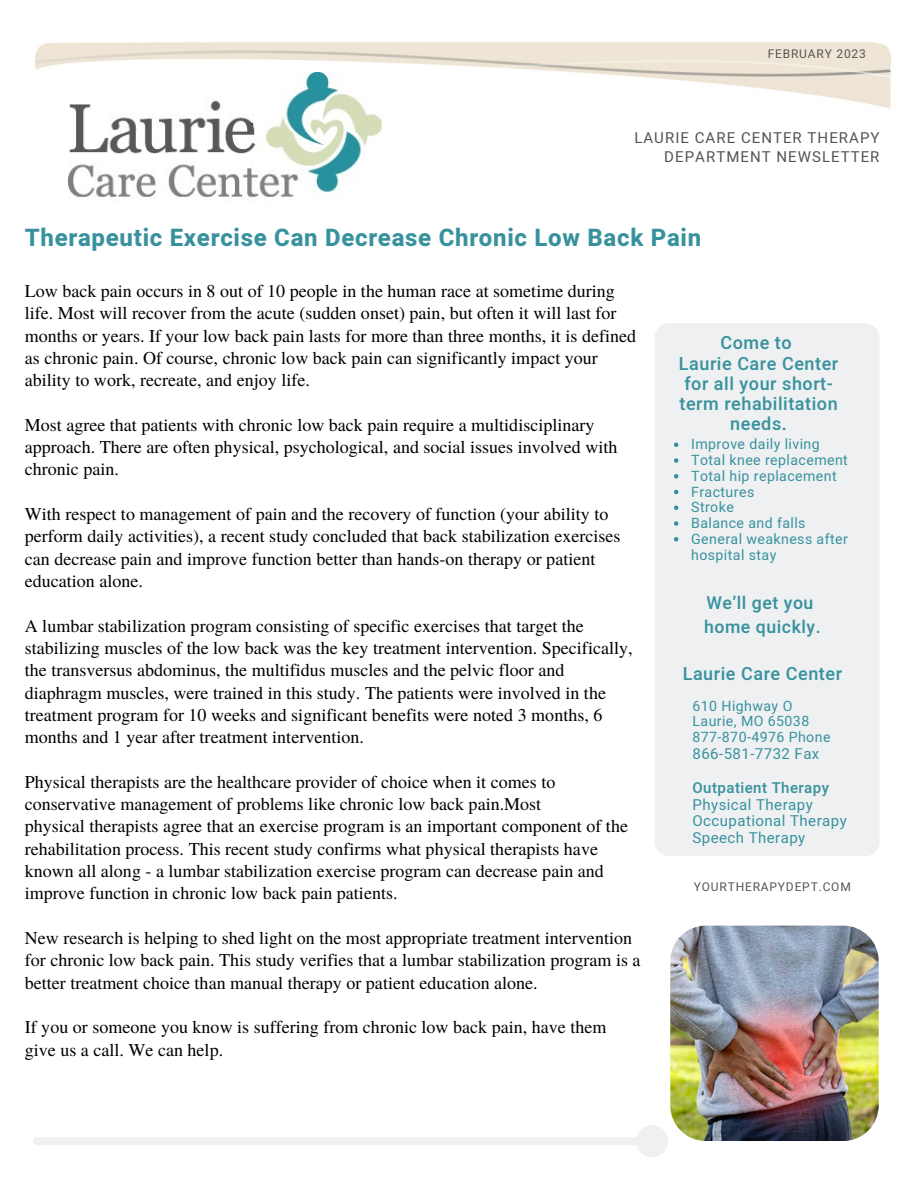
<style>
.page{position:relative;width:918px;height:1188px;background:#fff}
.page>*{position:absolute;margin:0;border:0;box-sizing:border-box;transform-origin:0 0}
.t1{font:800 24px "Heebo";letter-spacing:.03em;color:#38929d}
.t2{font:18px/22.4px "Te X Gyre Termes";color:#000}
.t3{font:500 18px/20.2px "Heebo";letter-spacing:.03em;color:#38929d;text-align:center}
.t4{font:500 17.7px/23.7px "Heebo";letter-spacing:.03em;color:#38929d}
.t5{font:15px/16.8px "Heebo";letter-spacing:.03em;color:#38929d}
.t6{font:15px/19.5px "Heebo";letter-spacing:.07em;color:#545454;text-align:right}
.t7{font:500 15px "Heebo";letter-spacing:.03em;color:#38929d}
.t8{font:14.1px/15.8px "Heebo";letter-spacing:.03em;color:#38929d}
.t9{font:12px "Heebo";letter-spacing:.07em;color:#545454}
</style>
<div class="page">
<img style="left:34px;top:42px;width:857px;height:67px">
<div style="left:655px;top:323px;width:224px;height:533px;background:#eef0f2;border-radius:15px"></div>
<svg style="left:33px;top:1125px;width:635px;height:32px"></svg>
<img style="left:670px;top:926px;width:209px;height:215px;border-radius:36px">
<img style="left:68px;top:73px;width:341px;height:124px">
<svg style="left:674px;top:443px;width:4px;height:4px"></svg>
<svg style="left:674px;top:458px;width:4px;height:5px"></svg>
<svg style="left:674px;top:474px;width:4px;height:5px"></svg>
<svg style="left:674px;top:490px;width:4px;height:4px"></svg>
<svg style="left:674px;top:506px;width:4px;height:4px"></svg>
<svg style="left:674px;top:521px;width:4px;height:5px"></svg>
<svg style="left:674px;top:537px;width:4px;height:5px"></svg>
<p class="t9" style="left:768px;top:46px;width:100px">FEBRUARY 2023</p>
<p class="t6" style="left:634px;top:128px;width:247px">LAURIE CARE CENTER THERAPY<br>DEPARTMENT NEWSLETTER</p>
<h1 class="t1" style="left:25px;top:221px;width:678px">Therapeutic Exercise Can Decrease Chronic Low Back Pain</h1>
<p class="t2" style="left:25px;top:279px;width:613px">Low back pain occurs in 8 out of 10 people in the human race at sometime during life. Most will recover from the acute (sudden onset) pain, but often it will last for months or years. If your low back pain lasts for more than three months, it is defined as chronic pain. Of course, chronic low back pain can significantly impact your ability to work, recreate, and enjoy life.</p>
<p class="t2" style="left:25px;top:413px;width:594px">Most agree that patients with chronic low back pain require a multidisciplinary approach. There are often physical, psychological, and social issues involved with chronic pain.</p>
<p class="t2" style="left:25px;top:502px;width:597px">With respect to management of pain and the recovery of function (your ability to perform daily activities), a recent study concluded that back stabilization exercises can decrease pain and improve function better than hands-on therapy or patient education alone.</p>
<p class="t2" style="left:25px;top:614px;width:609px">A lumbar stabilization program consisting of specific exercises that target the stabilizing muscles of the low back was the key treatment intervention. Specifically, the transversus abdominus, the multifidus muscles and the pelvic floor and diaphragm muscles, were trained in this study. The patients were involved in the treatment program for 10 weeks and significant benefits were noted 3 months, 6 months and 1 year after treatment intervention.</p>
<p class="t2" style="left:25px;top:770px;width:605px">Physical therapists are the healthcare provider of choice when it comes to conservative management of problems like chronic low back pain.Most<br>physical therapists agree that an exercise program is an important component of the rehabilitation process. This recent study confirms what physical therapists have known all along - a lumbar stabilization exercise program can decrease pain and improve function in chronic low back pain patients.</p>
<p class="t2" style="left:25px;top:926px;width:617px">New research is helping to shed light on the most appropriate treatment intervention for chronic low back pain. This study verifies that a lumbar stabilization program is a better treatment choice than manual therapy or patient education alone.</p>
<p class="t2" style="left:25px;top:1015px;width:583px">If you or someone you know is suffering from chronic low back pain, have them give us a call. We can help.</p>
<p class="t3" style="left:679px;top:333px;width:161px">Come to<br>Laurie Care Center for all your short&shy;term rehabilitation needs.</p>
<p class="t8" style="left:691px;top:436px;width:158px">Improve daily living<br>Total knee replacement<br>Total hip replacement<br>Fractures<br>Stroke<br>Balance and falls<br>General weakness after hospital stay</p>
<p class="t4" style="left:704px;top:591px;width:118px">We’ll get you home quickly.</p>
<p class="t3" style="left:683px;top:664px;width:161px">Laurie Care Center</p>
<p class="t8" style="left:693px;top:698px;width:140px">610 Highway O<br>Laurie, MO 65038<br>877-870-4976 Phone</p>
<p class="t5" style="left:693px;top:745px;width:128px">866-581-7732 Fax</p>
<p class="t7" style="left:693px;top:777px;width:138px">Outpatient Therapy</p>
<p class="t5" style="left:693px;top:796px;width:156px">Physical Therapy<br>Occupational Therapy<br>Speech Therapy</p>
<p class="t9" style="left:694px;top:878px;width:159px">YOURTHERAPYDEPT.COM</p>
</div>
